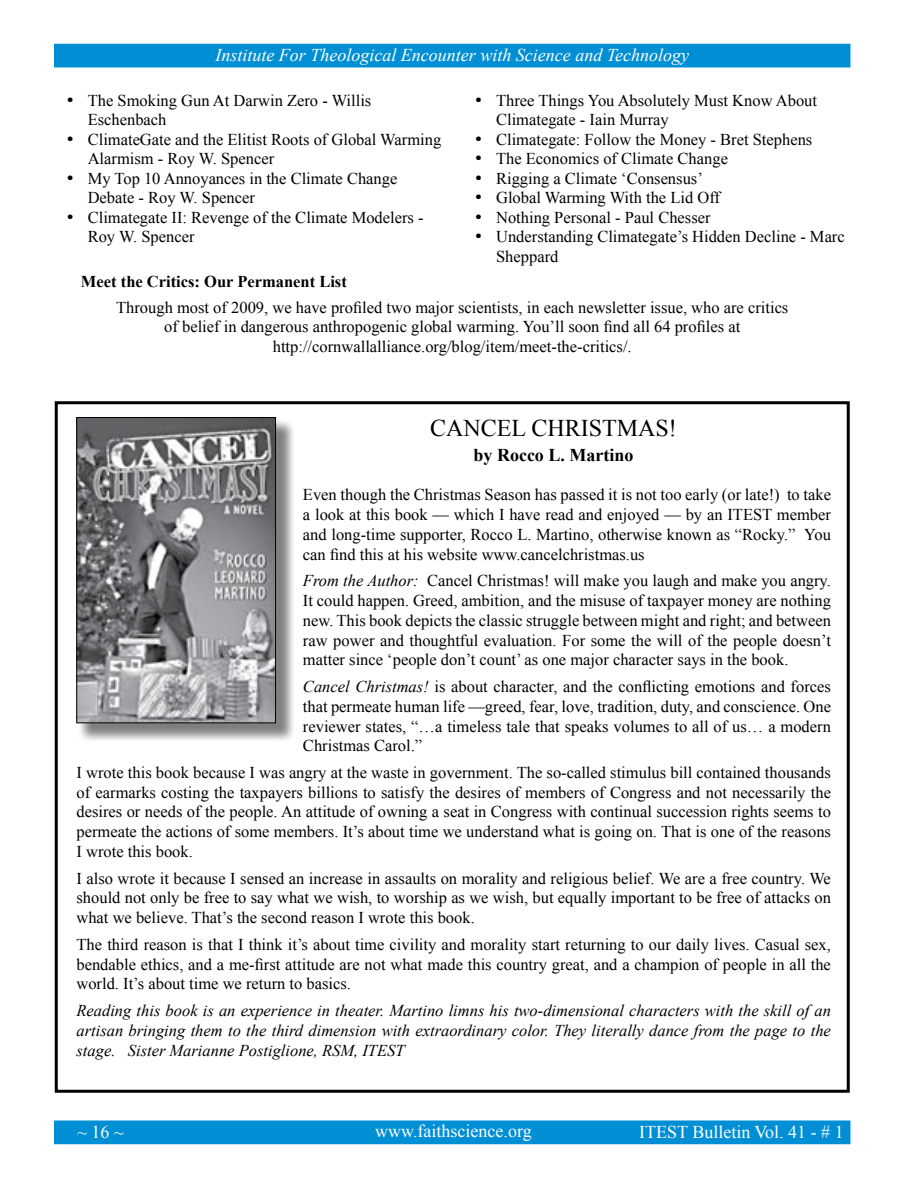
<style>
.page{position:relative;width:918px;height:1188px;background:#fff}
.page>*{position:absolute;margin:0;border:0;box-sizing:border-box;transform-origin:0 0}
.t1{font:24px "Times New Roman";color:#000}
.t2{font:italic 18px "Times New Roman";color:#fff}
.t3{font:18px "Times New Roman";color:#fff}
.t4{font:700 18px "Times New Roman";color:#000}
.t5{font:16.5px/19.8px "Times New Roman";color:#000}
.t6{font:italic 16.5px/19.8px "Times New Roman";color:#000;text-align:justify}
.t7{font:700 16.5px "Times New Roman";color:#000}
.s1{font-style:italic}
</style>
<div class="page">
<div style="left:55px;top:1121px;width:795px;height:23px;background:#008fd5"></div>
<div style="left:54px;top:1120px;width:796px;height:24px;border:2px solid #008fd5"></div>
<div style="left:55px;top:44px;width:795px;height:23px;background:#008fd5"></div>
<div style="left:55px;top:401px;width:795px;height:692px;border:3px solid #000"></div>
<img style="left:79px;top:419px;width:214px;height:321px">
<img style="left:78px;top:419px;width:196px;height:302px">
<div style="left:76px;top:417px;width:200px;height:306px;border:1px solid #000"></div>
<p class="t2" style="left:215px;top:43px;width:475px">Institute For Theological Encounter with Science and Technology</p>
<p class="t5" style="left:88px;top:90px;width:285px;text-indent:-21px">• The Smoking Gun At Darwin Zero - Willis<br>Eschenbach</p>
<p class="t5" style="left:88px;top:129px;width:355px;text-indent:-21px">• ClimateGate and the Elitist Roots of Global Warming<br>Alarmism - Roy W. Spencer</p>
<p class="t5" style="left:88px;top:168px;width:311px;text-indent:-21px">• My Top 10 Annoyances in the Climate Change<br>Debate - Roy W. Spencer</p>
<p class="t5" style="left:88px;top:207px;width:337px;text-indent:-21px">• Climategate II: Revenge of the Climate Modelers -<br>Roy W. Spencer</p>
<p class="t7" style="left:81px;top:270px;width:267px">Meet the Critics: Our Permanent List</p>
<p class="t5" style="left:116px;top:297px;width:674px;text-align:center">Through most of 2009, we have profiled two major scientists, in each newsletter issue, who are critics of belief in dangerous anthropogenic global warming. You’ll soon find all 64 profiles at http://cornwallalliance.org/blog/item/meet-the-critics/.</p>
<p class="t5" style="left:496px;top:90px;width:323px;text-indent:-21px">• Three Things You Absolutely Must Know About<br>Climategate - Iain Murray</p>
<p class="t5" style="left:475px;top:129px;width:339px">• Climategate: Follow the Money - Bret Stephens</p>
<p class="t5" style="left:475px;top:149px;width:255px">• The Economics of Climate Change</p>
<p class="t5" style="left:475px;top:168px;width:229px">• Rigging a Climate ‘Consensus’</p>
<p class="t5" style="left:475px;top:188px;width:247px">• Global Warming With the Lid Off</p>
<p class="t5" style="left:475px;top:207px;width:237px">• Nothing Personal - Paul Chesser</p>
<p class="t5" style="left:496px;top:227px;width:350px;text-indent:-21px">• Understanding Climategate’s Hidden Decline - Marc<br>Sheppard</p>
<h1 class="t1" style="left:430px;top:412px;width:248px">CANCEL CHRISTMAS!</h1>
<p class="t4" style="left:474px;top:442px;width:161px">by Rocco L. Martino</p>
<p class="t5" style="left:303px;top:485px;width:529px;text-align:justify">Even though the Christmas Season has passed it is not too early (or late!) to take a look at this book — which I have read and enjoyed — by an ITEST member and long-time supporter, Rocco L. Martino, otherwise known as “Rocky.” You can find this at his website www.cancelchristmas.us</p>
<p class="t5" style="left:303px;top:570px;width:529px;text-align:justify"><span class="s1">From the Author:</span> Cancel Christmas! will make you laugh and make you angry.<br>It could happen. Greed, ambition, and the misuse of taxpayer money are nothing new. This book depicts the classic struggle between might and right; and between raw power and thoughtful evaluation. For some the will of the people doesn’t matter since ‘people don’t count’ as one major character says in the book.</p>
<p class="t5" style="left:303px;top:676px;width:529px;text-align:justify"><span class="s1">Cancel Christmas!</span> is about character, and the conflicting emotions and forces that permeate human life —greed, fear, love, tradition, duty, and conscience. One reviewer states, “…a timeless tale that speaks volumes to all of us… a modern Christmas Carol.”</p>
<p class="t5" style="left:77px;top:762px;width:756px;text-align:justify">I wrote this book because I was angry at the waste in government. The so-called stimulus bill contained thousands of earmarks costing the taxpayers billions to satisfy the desires of members of Congress and not necessarily the desires or needs of the people. An attitude of owning a seat in Congress with continual succession rights seems to permeate the actions of some members. It’s about time we understand what is going on. That is one of the reasons I wrote this book.</p>
<p class="t5" style="left:77px;top:868px;width:756px;text-align:justify">I also wrote it because I sensed an increase in assaults on morality and religious belief. We are a free country. We should not only be free to say what we wish, to worship as we wish, but equally important to be free of attacks on what we believe. That’s the second reason I wrote this book.</p>
<p class="t5" style="left:77px;top:934px;width:756px;text-align:justify">The third reason is that I think it’s about time civility and morality start returning to our daily lives. Casual sex, bendable ethics, and a me-first attitude are not what made this country great, and a champion of people in all the world. It’s about time we return to basics.</p>
<p class="t6" style="left:77px;top:1000px;width:756px">Reading this book is an experience in theater. Martino limns his two-dimensional characters with the skill of an artisan bringing them to the third dimension with extraordinary color. They literally dance from the page to the stage. Sister Marianne Postiglione, RSM, ITEST</p>
<p class="t3" style="left:77px;top:1120px;width:48px">~ 16 ~</p>
<p class="t3" style="left:375px;top:1119px;width:158px">www.faithscience.org</p>
<p class="t3" style="left:639px;top:1120px;width:206px">ITEST Bulletin Vol. 41 - # 1</p>
</div>
